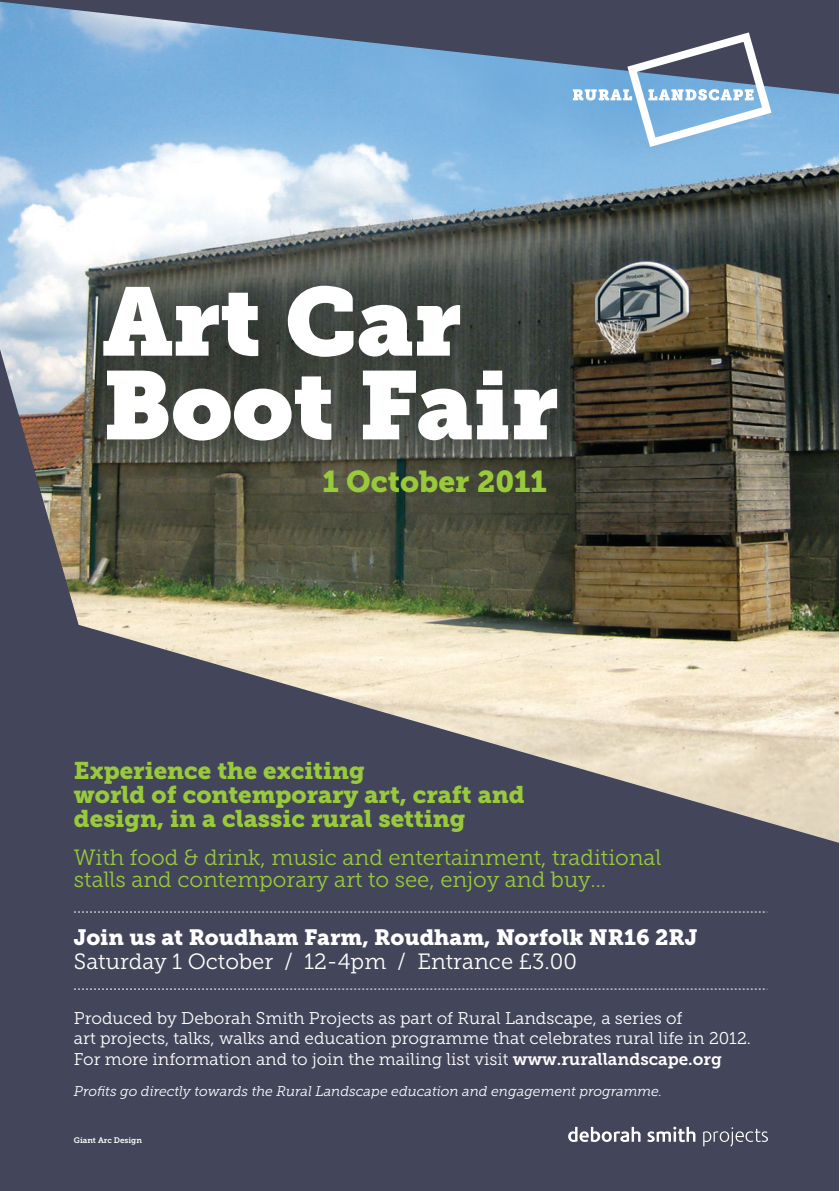
<style>
.page{position:relative;width:840px;height:1191px;background:#fff}
.page>*{position:absolute;margin:0;border:0;box-sizing:border-box;transform-origin:0 0}
.t1{font:95.6px/83.8px "Museo Slab";color:#fff}
.t2{font:30px "Museo Slab 900";color:#99ca3b}
.t3{font:24px/24px "Museo Slab 900";color:#99ca3b}
.t4{font:22px/22px "Museo Slab 300";color:#99ca3b}
.t5{font:22px "Museo Slab 900";color:#fff}
.t6{font:22px "Museo Slab 300";color:#fff}
.t7{font:17px/20.4px "Museo Slab 300";color:#fff}
.t8{font:italic 14px "Museo Slab 300";color:#fff}
.t9{font:8px "Museo Slab 700";color:#fff}
.s1{font-family:"Museo Slab 700"}
</style>
<div class="page">
<div style="left:0;top:1px;width:838px;height:1190px;background:#43455a"></div>
<img style="left:0;top:2px;width:838px;height:841px">
<svg style="left:568px;top:1126px;width:72px;height:16px"></svg>
<svg style="left:647px;top:1126px;width:48px;height:16px"></svg>
<svg style="left:703px;top:1127px;width:64px;height:19px"></svg>
<svg style="left:572px;top:32px;width:199px;height:115px"></svg>
<svg style="left:74px;top:988px;width:691px;height:1px"></svg>
<svg style="left:74px;top:911px;width:691px;height:1px"></svg>
<h1 class="t1" style="left:102px;top:281px;width:457px">Art Car<br>Boot Fair</h1>
<h2 class="t2" style="left:322px;top:464px;width:226px">1 October 2011</h2>
<h3 class="t3" style="left:74px;top:759px;width:452px">Experience the exciting<br>world of contemporary art, craft and design, in a classic rural setting</h3>
<p class="t4" style="left:74px;top:846px;width:588px">With food &amp; drink, music and entertainment, traditional stalls and contemporary art to see, enjoy and buy…</p>
<p class="t5" style="left:74px;top:924px;width:625px">Join us at Roudham Farm, Roudham, Norfolk NR16 2RJ</p>
<p class="t6" style="left:74px;top:949px;width:504px">Saturday 1 October / 12-4pm / Entrance £3.00</p>
<p class="t7" style="left:74px;top:1008px;width:678px">Produced by Deborah Smith Projects as part of Rural Landscape, a series of<br>art projects, talks, walks and education programme that celebrates rural life in 2012.<br>For more information and to join the mailing list visit <span class="s1">www.rurallandscape.org</span></p>
<p class="t8" style="left:74px;top:1084px;width:589px">Profits go directly towards the Rural Landscape education and engagement programme.</p>
<p class="t9" style="left:74px;top:1135px;width:69px">Giant Arc Design</p>
</div>
